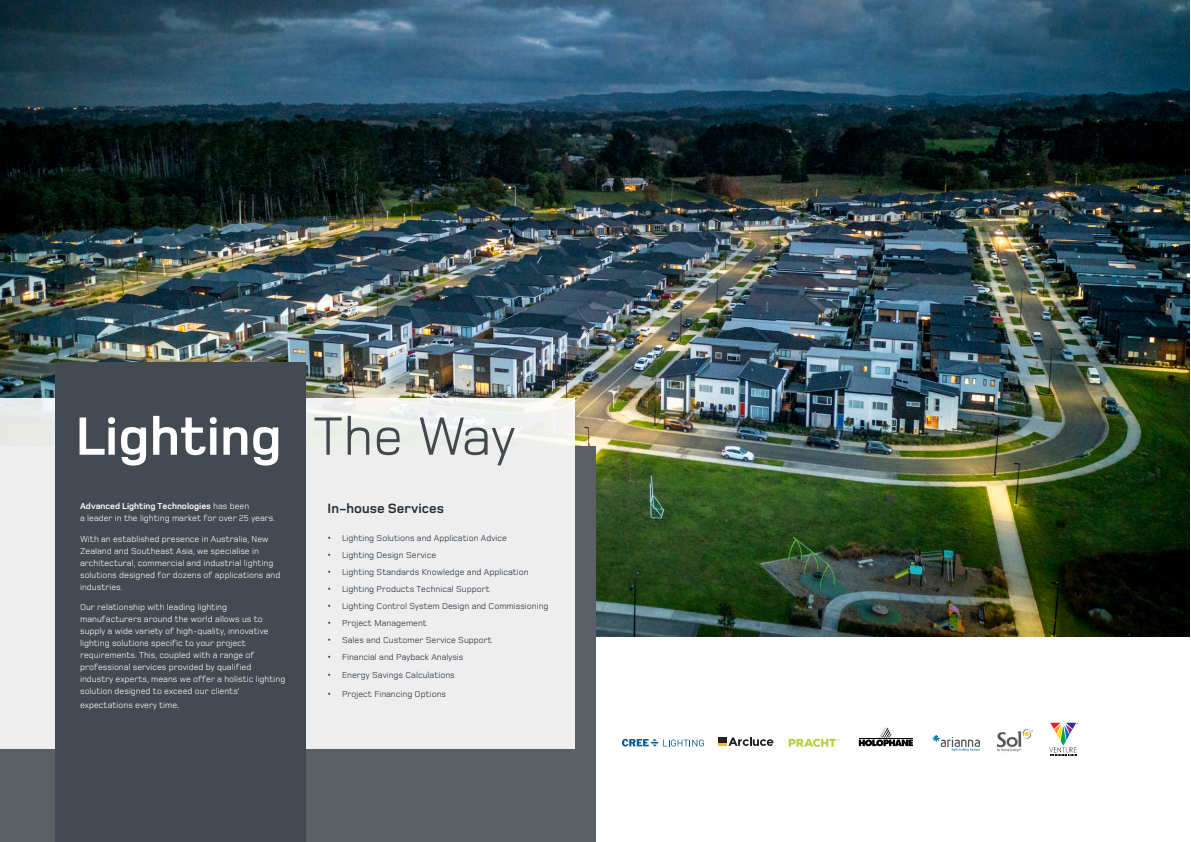
<style>
.page{position:relative;width:1191px;height:842px;background:#fff}
.page>*{position:absolute;margin:0;border:0;box-sizing:border-box;transform-origin:0 0}
.Large_headin{font:700 55.8px "Foundry Monoline";color:#fff}
.sub_titles{font:700 14px "Foundry Monoline";color:#222c34}
.paragraph{font:9px/12px "Foundry Monoline";color:#fff}
.t1{font:9px "Foundry Monoline";color:#222c34}
.s1{font-weight:400;color:#41484e}
.s2{font-weight:700}
.s3{font-family:"Roboto"}
</style>
<div class="page">
<img style="left:0;top:0;width:1189px;height:637px">
<div style="left:0;top:446px;width:595px;height:396px;background:#5a6066"></div>
<div style="left:0;top:398px;width:574px;height:350px;background:#eeeeef"></div>
<div style="left:55px;top:362px;width:250px;height:480px;background:#434a51"></div>
<svg style="left:788px;top:739px;width:51px;height:8px"></svg>
<svg style="left:718px;top:737px;width:55px;height:9px"></svg>
<svg style="left:1049px;top:722px;width:29px;height:34px"></svg>
<svg style="left:859px;top:727px;width:54px;height:19px"></svg>
<svg style="left:932px;top:735px;width:48px;height:16px"></svg>
<img style="left:997px;top:729px;width:35px;height:23px">
<svg style="left:622px;top:739px;width:82px;height:8px"></svg>
<p class="Large_headin" style="left:75px;top:405px;width:442px">Lighting <span class="s1">The Way</span></p>
<p class="paragraph" style="left:80px;top:501px;width:197px"><span class="s2">Advanced Lighting Technologies</span> has been<br>a leader in the lighting market for over 25 years.</p>
<p class="paragraph" style="left:80px;top:533px;width:202px">With an established presence in Australia, New Zealand and Southeast Asia, we specialise in architectural, commercial and industrial lighting solutions designed for dozens of applications and industries.</p>
<p class="paragraph" style="left:80px;top:602px;width:207px">Our relationship with leading lighting manufacturers around the world allows us to supply a wide variety of high-quality, innovative lighting solutions specific to your project requirements. This, coupled with a range of professional services provided by qualified industry experts, means we offer a holistic lighting solution designed to exceed our clients’</p>
<p class="paragraph" style="left:80px;top:699px;width:101px">expectations every time<span class="s3">.</span></p>
<p class="sub_titles" style="left:327px;top:501px;width:118px">In-house Services</p>
<p class="t1" style="left:328px;top:533px;width:181px"><span class="s3">•</span> Lighting Solutions and Application Advice</p>
<p class="t1" style="left:328px;top:550px;width:110px"><span class="s3">•</span> Lighting Design Service</p>
<p class="t1" style="left:328px;top:567px;width:202px"><span class="s3">•</span> Lighting Standards Knowledge and Application</p>
<p class="t1" style="left:328px;top:584px;width:163px"><span class="s3">•</span> Lighting Products Technical Support</p>
<p class="t1" style="left:328px;top:601px;width:222px"><span class="s3">•</span> Lighting Control System Design and Commissioning</p>
<p class="t1" style="left:328px;top:618px;width:101px"><span class="s3">•</span> Project Management</p>
<p class="t1" style="left:328px;top:635px;width:166px"><span class="s3">•</span> Sales and Customer Service Support</p>
<p class="t1" style="left:328px;top:652px;width:137px"><span class="s3">•</span> Financial and Payback Analysis</p>
<p class="t1" style="left:328px;top:669px;width:128px"><span class="s3">•</span> Energy Savings Calculations</p>
<p class="t1" style="left:328px;top:689px;width:120px"><span class="s3">•</span> Project Financing Options</p>
</div>
